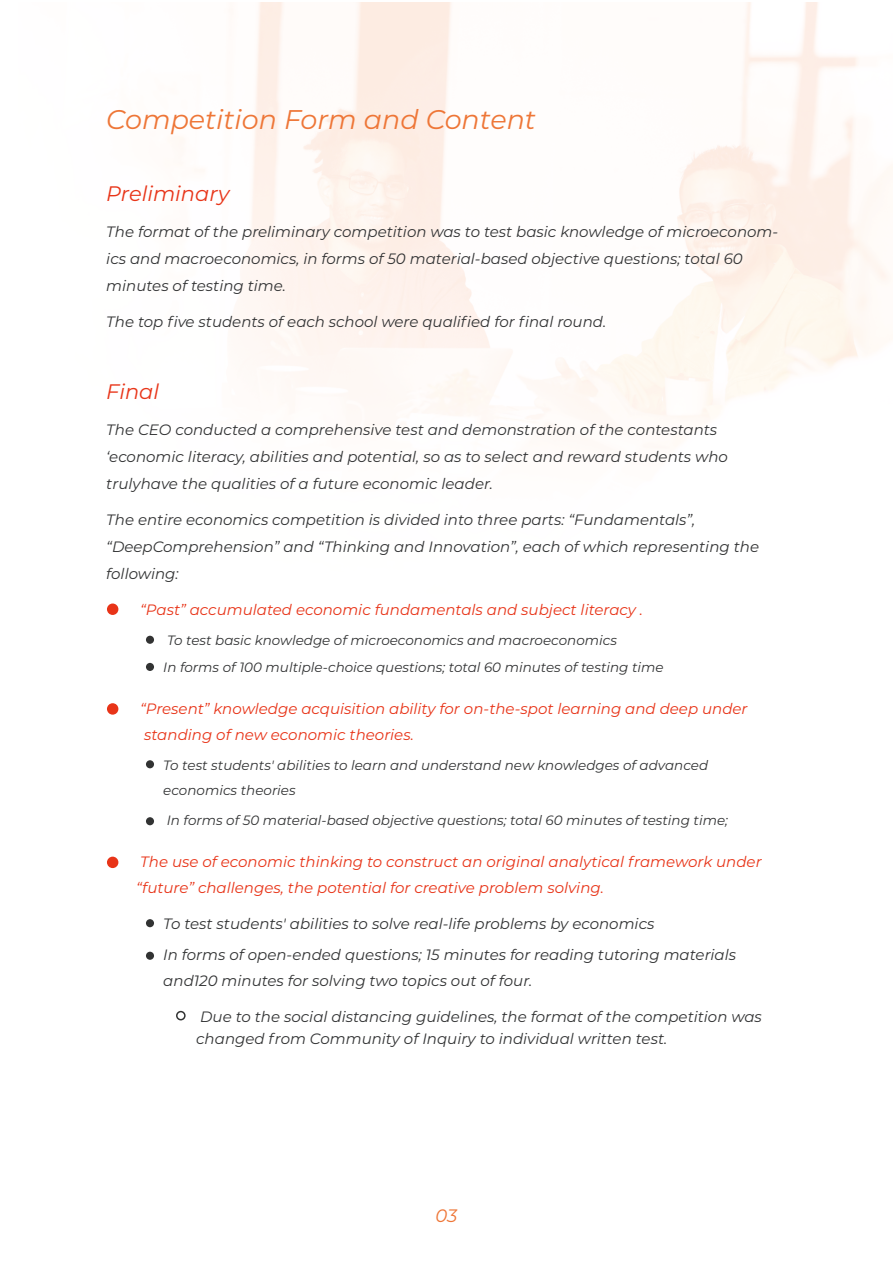
<style>
.page{position:relative;width:893px;height:1263px;background:#fff}
.page>*{position:absolute;margin:0;border:0;box-sizing:border-box;transform-origin:0 0}
.t1{font:italic 27px "Montserrat";color:#ee7637}
.t2{font:italic 21px "Montserrat";color:#e83519}
.t3{font:italic 18px "Montserrat";color:#ee7637}
.t4{font:italic 15px/27px "Montserrat";color:#323334}
.t5{font:italic 15px/25.5px "Montserrat";color:#e83418}
.t6{font:italic 13.5px/27px "Montserrat";color:#323334}
</style>
<div class="page">
<img style="left:107px;top:2px;width:786px;height:613px">
<div style="left:107px;top:603px;width:11px;height:12px;background:#e83418;border-radius:50%"></div>
<div style="left:146px;top:636px;width:8px;height:8px;background:#323333;border-radius:50%"></div>
<div style="left:146px;top:663px;width:8px;height:8px;background:#323333;border-radius:50%"></div>
<div style="left:146px;top:760px;width:8px;height:8px;background:#323333;border-radius:50%"></div>
<div style="left:146px;top:817px;width:8px;height:8px;background:#323333;border-radius:50%"></div>
<div style="left:146px;top:919px;width:8px;height:8px;background:#323333;border-radius:50%"></div>
<div style="left:146px;top:952px;width:8px;height:8px;background:#323333;border-radius:50%"></div>
<div style="left:176px;top:1011px;width:10px;height:9px;border:2px solid #323333;border-radius:50%"></div>
<div style="left:107px;top:703px;width:11px;height:12px;background:#e83418;border-radius:50%"></div>
<div style="left:107px;top:857px;width:11px;height:11px;background:#e83418;border-radius:50%"></div>
<h1 class="t1" style="left:106px;top:101px;width:431px">Competition Form and Content</h1>
<h2 class="t2" style="left:106px;top:179px;width:125px">Preliminary</h2>
<p class="t4" style="left:106px;top:218px;width:673px">The format of the preliminary competition was to test basic knowledge of microeconom&shy;ics and macroeconomics, in forms of 50 material-based objective questions; total 60 minutes of testing time.</p>
<p class="t4" style="left:106px;top:308px;width:501px">The top five students of each school were qualified for final round.</p>
<h2 class="t2" style="left:106px;top:377px;width:54px">Final</h2>
<p class="t4" style="left:106px;top:416px;width:623px">The CEO conducted a comprehensive test and demonstration of the contestants ‘economic literacy, abilities and potential, so as to select and reward students who trulyhave the qualities of a future economic leader.</p>
<p class="t4" style="left:106px;top:506px;width:654px">The entire economics competition is divided into three parts: “Fundamentals”, “DeepComprehension” and “Thinking and Innovation”, each of which representing the following:</p>
<p class="t5" style="left:140px;top:596px;width:504px">“Past” accumulated economic fundamentals and subject literacy .</p>
<p class="t6" style="left:163px;top:626px;width:502px">To test basic knowledge of microeconomics and macroeconomics<br>In forms of 100 multiple-choice questions; total 60 minutes of testing time</p>
<p class="t5" style="left:140px;top:695px;width:609px">“Present” knowledge acquisition ability for on-the-spot learning and deep under standing of new economic theories.</p>
<p class="t6" style="left:163px;top:752px;width:546px;line-height:25.5px">To test students' abilities to learn and understand new knowledges of advanced economics theories</p>
<p class="t6" style="left:167px;top:806px;width:563px">In forms of 50 material-based objective questions; total 60 minutes of testing time;</p>
<p class="t5" style="left:136px;top:848px;width:627px">The use of economic thinking to construct an original analytical framework under “future” challenges, the potential for creative problem solving.</p>
<p class="t4" style="left:163px;top:907px;width:574px;line-height:31.5px">To test students' abilities to solve real-life problems by economics<br>In forms of open-ended questions; 15 minutes for reading tutoring materials</p>
<p class="t4" style="left:163px;top:966px;width:371px">and120 minutes for solving two topics out of four.</p>
<p class="t4" style="left:196px;top:1004px;width:567px;line-height:22.5px">Due to the social distancing guidelines, the format of the competition was changed from Community of Inquiry to individual written test.</p>
<p class="t3" style="left:436px;top:1203px;width:23px">03</p>
</div>
